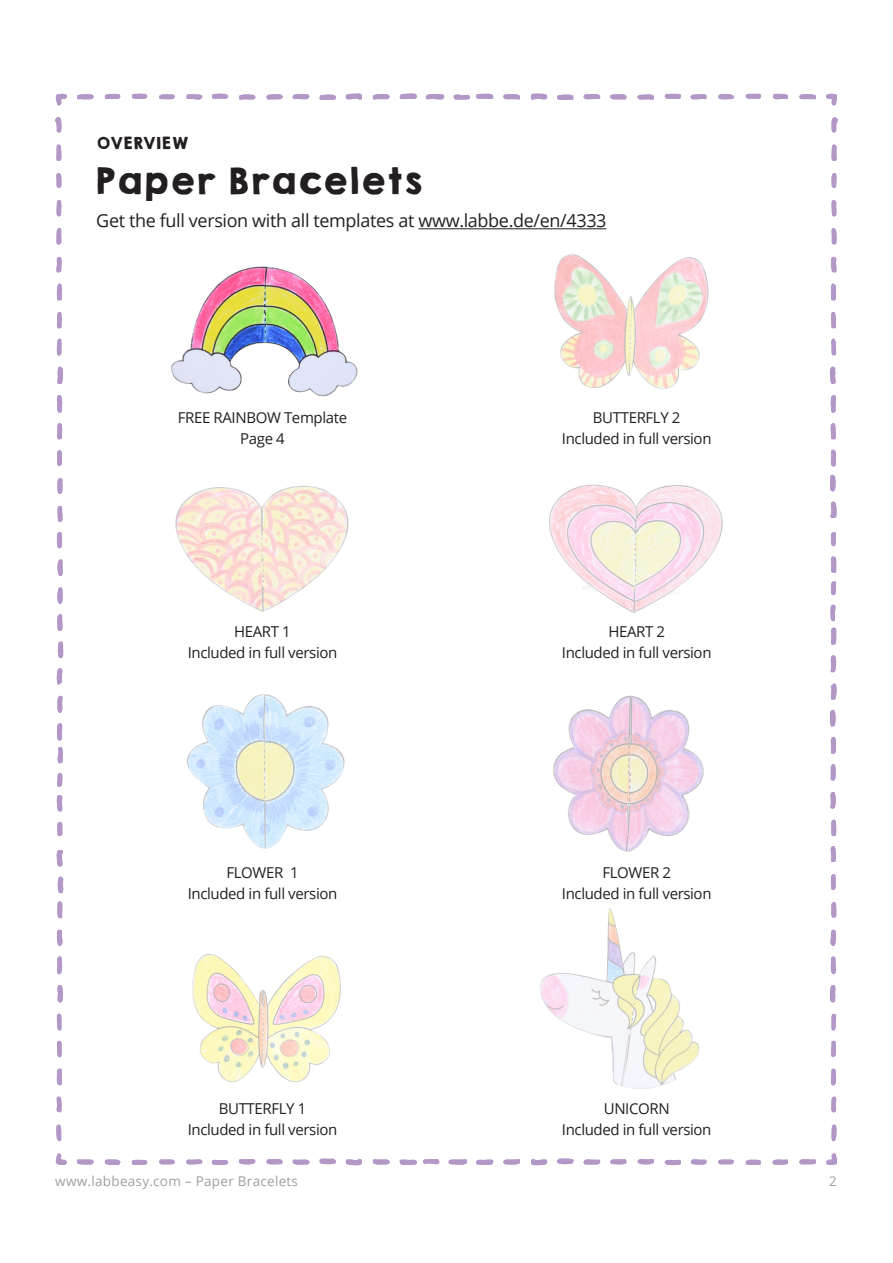
<style>
.page{position:relative;width:893px;height:1263px;background:#fff}
.page>*{position:absolute;margin:0;border:0;box-sizing:border-box;transform-origin:0 0}
.t1{font:33px "KGHAPPY Solid";color:#231f20}
.t2{font:18px "Open Sans";letter-spacing:-.02em;color:#231f20}
.t3{font:15px/21px "Open Sans";letter-spacing:-.025em;color:#231f20;text-align:center}
.t4{font:15px "KGHAPPY Solid";color:#231f20}
.t5{font:13.5px "Open Sans";letter-spacing:.02em;color:#9d9fa2}
</style>
<div class="page">
<svg style="left:346px;top:93px;width:16px;height:7px"></svg>
<svg style="left:531px;top:93px;width:16px;height:7px"></svg>
<svg style="left:132px;top:93px;width:15px;height:6px"></svg>
<svg style="left:212px;top:93px;width:16px;height:6px"></svg>
<svg style="left:399px;top:93px;width:18px;height:7px"></svg>
<svg style="left:476px;top:93px;width:18px;height:6px"></svg>
<svg style="left:664px;top:93px;width:17px;height:6px"></svg>
<svg style="left:746px;top:93px;width:15px;height:6px"></svg>
<svg style="left:105px;top:93px;width:15px;height:6px"></svg>
<svg style="left:426px;top:94px;width:19px;height:6px"></svg>
<svg style="left:772px;top:94px;width:16px;height:6px"></svg>
<svg style="left:56px;top:93px;width:11px;height:13px"></svg>
<svg style="left:292px;top:94px;width:18px;height:6px"></svg>
<svg style="left:583px;top:94px;width:17px;height:6px"></svg>
<svg style="left:826px;top:93px;width:11px;height:13px"></svg>
<svg style="left:77px;top:94px;width:17px;height:6px"></svg>
<svg style="left:159px;top:94px;width:16px;height:6px"></svg>
<svg style="left:186px;top:94px;width:16px;height:6px"></svg>
<svg style="left:266px;top:94px;width:17px;height:6px"></svg>
<svg style="left:373px;top:94px;width:17px;height:6px"></svg>
<svg style="left:503px;top:94px;width:17px;height:6px"></svg>
<svg style="left:610px;top:94px;width:17px;height:6px"></svg>
<svg style="left:690px;top:94px;width:17px;height:6px"></svg>
<svg style="left:718px;top:94px;width:16px;height:6px"></svg>
<svg style="left:799px;top:94px;width:17px;height:6px"></svg>
<svg style="left:239px;top:94px;width:16px;height:6px"></svg>
<svg style="left:453px;top:94px;width:17px;height:6px"></svg>
<svg style="left:637px;top:94px;width:17px;height:6px"></svg>
<svg style="left:319px;top:94px;width:17px;height:6px"></svg>
<svg style="left:557px;top:94px;width:17px;height:6px"></svg>
<svg style="left:55px;top:117px;width:7px;height:16px"></svg>
<svg style="left:831px;top:117px;width:7px;height:16px"></svg>
<svg style="left:56px;top:144px;width:6px;height:17px"></svg>
<svg style="left:831px;top:144px;width:6px;height:17px"></svg>
<svg style="left:56px;top:173px;width:6px;height:15px"></svg>
<svg style="left:831px;top:173px;width:6px;height:15px"></svg>
<svg style="left:56px;top:199px;width:6px;height:17px"></svg>
<svg style="left:831px;top:200px;width:6px;height:16px"></svg>
<svg style="left:56px;top:228px;width:6px;height:17px"></svg>
<svg style="left:831px;top:228px;width:6px;height:17px"></svg>
<svg style="left:56px;top:256px;width:6px;height:17px"></svg>
<svg style="left:831px;top:257px;width:6px;height:16px"></svg>
<svg style="left:56px;top:283px;width:6px;height:18px"></svg>
<svg style="left:831px;top:283px;width:5px;height:18px"></svg>
<svg style="left:57px;top:311px;width:5px;height:18px"></svg>
<svg style="left:831px;top:311px;width:5px;height:18px"></svg>
<svg style="left:56px;top:338px;width:6px;height:18px"></svg>
<svg style="left:831px;top:338px;width:5px;height:18px"></svg>
<svg style="left:57px;top:366px;width:6px;height:18px"></svg>
<svg style="left:830px;top:366px;width:6px;height:18px"></svg>
<svg style="left:57px;top:395px;width:6px;height:18px"></svg>
<svg style="left:830px;top:395px;width:6px;height:18px"></svg>
<svg style="left:57px;top:423px;width:6px;height:17px"></svg>
<svg style="left:830px;top:423px;width:6px;height:16px"></svg>
<svg style="left:830px;top:449px;width:6px;height:18px"></svg>
<svg style="left:57px;top:450px;width:5px;height:16px"></svg>
<svg style="left:830px;top:474px;width:6px;height:17px"></svg>
<svg style="left:57px;top:478px;width:6px;height:16px"></svg>
<svg style="left:830px;top:501px;width:6px;height:17px"></svg>
<svg style="left:57px;top:505px;width:6px;height:17px"></svg>
<svg style="left:56px;top:531px;width:7px;height:18px"></svg>
<svg style="left:831px;top:532px;width:5px;height:14px"></svg>
<svg style="left:831px;top:556px;width:6px;height:17px"></svg>
<svg style="left:57px;top:559px;width:6px;height:17px"></svg>
<svg style="left:831px;top:581px;width:5px;height:15px"></svg>
<svg style="left:57px;top:587px;width:6px;height:17px"></svg>
<svg style="left:830px;top:604px;width:6px;height:17px"></svg>
<svg style="left:57px;top:614px;width:6px;height:17px"></svg>
<svg style="left:831px;top:627px;width:5px;height:18px"></svg>
<svg style="left:57px;top:641px;width:7px;height:17px"></svg>
<svg style="left:830px;top:655px;width:7px;height:17px"></svg>
<svg style="left:56px;top:668px;width:7px;height:17px"></svg>
<svg style="left:830px;top:683px;width:6px;height:17px"></svg>
<svg style="left:57px;top:695px;width:6px;height:18px"></svg>
<svg style="left:830px;top:710px;width:6px;height:17px"></svg>
<svg style="left:830px;top:737px;width:6px;height:17px"></svg>
<svg style="left:57px;top:723px;width:6px;height:41px"></svg>
<svg style="left:830px;top:764px;width:6px;height:17px"></svg>
<svg style="left:57px;top:773px;width:6px;height:14px"></svg>
<svg style="left:830px;top:792px;width:6px;height:17px"></svg>
<svg style="left:56px;top:795px;width:7px;height:17px"></svg>
<svg style="left:831px;top:819px;width:6px;height:17px"></svg>
<svg style="left:57px;top:822px;width:6px;height:14px"></svg>
<svg style="left:830px;top:846px;width:6px;height:16px"></svg>
<svg style="left:57px;top:850px;width:6px;height:16px"></svg>
<svg style="left:830px;top:874px;width:6px;height:16px"></svg>
<svg style="left:58px;top:877px;width:6px;height:16px"></svg>
<svg style="left:57px;top:901px;width:6px;height:17px"></svg>
<svg style="left:831px;top:902px;width:6px;height:16px"></svg>
<svg style="left:57px;top:930px;width:6px;height:16px"></svg>
<svg style="left:830px;top:930px;width:6px;height:16px"></svg>
<svg style="left:57px;top:956px;width:6px;height:18px"></svg>
<svg style="left:830px;top:956px;width:6px;height:18px"></svg>
<svg style="left:57px;top:985px;width:6px;height:17px"></svg>
<svg style="left:830px;top:985px;width:6px;height:18px"></svg>
<svg style="left:56px;top:1013px;width:6px;height:18px"></svg>
<svg style="left:831px;top:1014px;width:5px;height:17px"></svg>
<svg style="left:57px;top:1040px;width:5px;height:17px"></svg>
<svg style="left:831px;top:1040px;width:5px;height:18px"></svg>
<svg style="left:57px;top:1068px;width:5px;height:18px"></svg>
<svg style="left:831px;top:1068px;width:5px;height:18px"></svg>
<svg style="left:56px;top:1096px;width:6px;height:16px"></svg>
<svg style="left:831px;top:1096px;width:5px;height:17px"></svg>
<svg style="left:56px;top:1124px;width:6px;height:17px"></svg>
<svg style="left:831px;top:1124px;width:6px;height:17px"></svg>
<svg style="left:56px;top:1153px;width:11px;height:12px"></svg>
<svg style="left:826px;top:1153px;width:11px;height:12px"></svg>
<svg style="left:319px;top:1158px;width:17px;height:7px"></svg>
<svg style="left:557px;top:1158px;width:17px;height:6px"></svg>
<svg style="left:239px;top:1159px;width:17px;height:6px"></svg>
<svg style="left:346px;top:1159px;width:16px;height:6px"></svg>
<svg style="left:531px;top:1159px;width:16px;height:6px"></svg>
<svg style="left:637px;top:1158px;width:17px;height:6px"></svg>
<svg style="left:186px;top:1159px;width:16px;height:6px"></svg>
<svg style="left:266px;top:1159px;width:17px;height:6px"></svg>
<svg style="left:372px;top:1159px;width:18px;height:6px"></svg>
<svg style="left:423px;top:1159px;width:16px;height:6px"></svg>
<svg style="left:448px;top:1159px;width:19px;height:6px"></svg>
<svg style="left:503px;top:1159px;width:17px;height:6px"></svg>
<svg style="left:610px;top:1159px;width:17px;height:6px"></svg>
<svg style="left:690px;top:1159px;width:17px;height:6px"></svg>
<svg style="left:77px;top:1159px;width:17px;height:6px"></svg>
<svg style="left:159px;top:1159px;width:16px;height:6px"></svg>
<svg style="left:292px;top:1159px;width:18px;height:6px"></svg>
<svg style="left:583px;top:1159px;width:17px;height:6px"></svg>
<svg style="left:718px;top:1159px;width:16px;height:6px"></svg>
<svg style="left:799px;top:1159px;width:17px;height:6px"></svg>
<svg style="left:104px;top:1159px;width:16px;height:6px"></svg>
<svg style="left:399px;top:1159px;width:18px;height:6px"></svg>
<svg style="left:476px;top:1159px;width:18px;height:6px"></svg>
<svg style="left:773px;top:1159px;width:15px;height:6px"></svg>
<svg style="left:132px;top:1159px;width:15px;height:6px"></svg>
<svg style="left:212px;top:1159px;width:16px;height:6px"></svg>
<svg style="left:665px;top:1159px;width:16px;height:7px"></svg>
<svg style="left:746px;top:1159px;width:15px;height:6px"></svg>
<img style="left:539px;top:908px;width:161px;height:181px">
<img style="left:171px;top:266px;width:187px;height:131px">
<img style="left:192px;top:954px;width:149px;height:128px">
<img style="left:554px;top:254px;width:155px;height:135px">
<img style="left:549px;top:484px;width:174px;height:129px">
<img style="left:175px;top:485px;width:174px;height:127px">
<img style="left:186px;top:694px;width:159px;height:155px">
<img style="left:553px;top:695px;width:151px;height:157px">
<hr style="left:418px;top:228px;width:188px;height:1px;background:#231f20">
<p class="t4" style="left:96px;top:131px;width:94px">OVERVIEW</p>
<h1 class="t1" style="left:94px;top:155px;width:330px">Paper Bracelets</h1>
<p class="t2" style="left:96px;top:209px;width:512px">Get the full version with all templates at www.labbe.de/en/4333</p>
<p class="t3" style="left:178px;top:407px;width:171px">FREE RAINBOW Template<br>Page 4</p>
<p class="t3" style="left:562px;top:407px;width:151px">BUTTERFLY 2<br>Included in full version</p>
<p class="t3" style="left:188px;top:621px;width:151px">HEART 1<br>Included in full version</p>
<p class="t3" style="left:562px;top:621px;width:151px">HEART 2<br>Included in full version</p>
<p class="t3" style="left:188px;top:862px;width:151px">FLOWER 1<br>Included in full version</p>
<p class="t3" style="left:562px;top:862px;width:151px">FLOWER 2<br>Included in full version</p>
<p class="t3" style="left:188px;top:1097px;width:151px">BUTTERFLY 1<br>Included in full version</p>
<p class="t3" style="left:562px;top:1097px;width:151px">UNICORN<br>Included in full version</p>
<p class="t5" style="left:55px;top:1172px;width:244px">www.labbeasy.com – Paper Bracelets</p>
<p class="t5" style="left:829px;top:1172px;width:9px">2</p>
</div>
